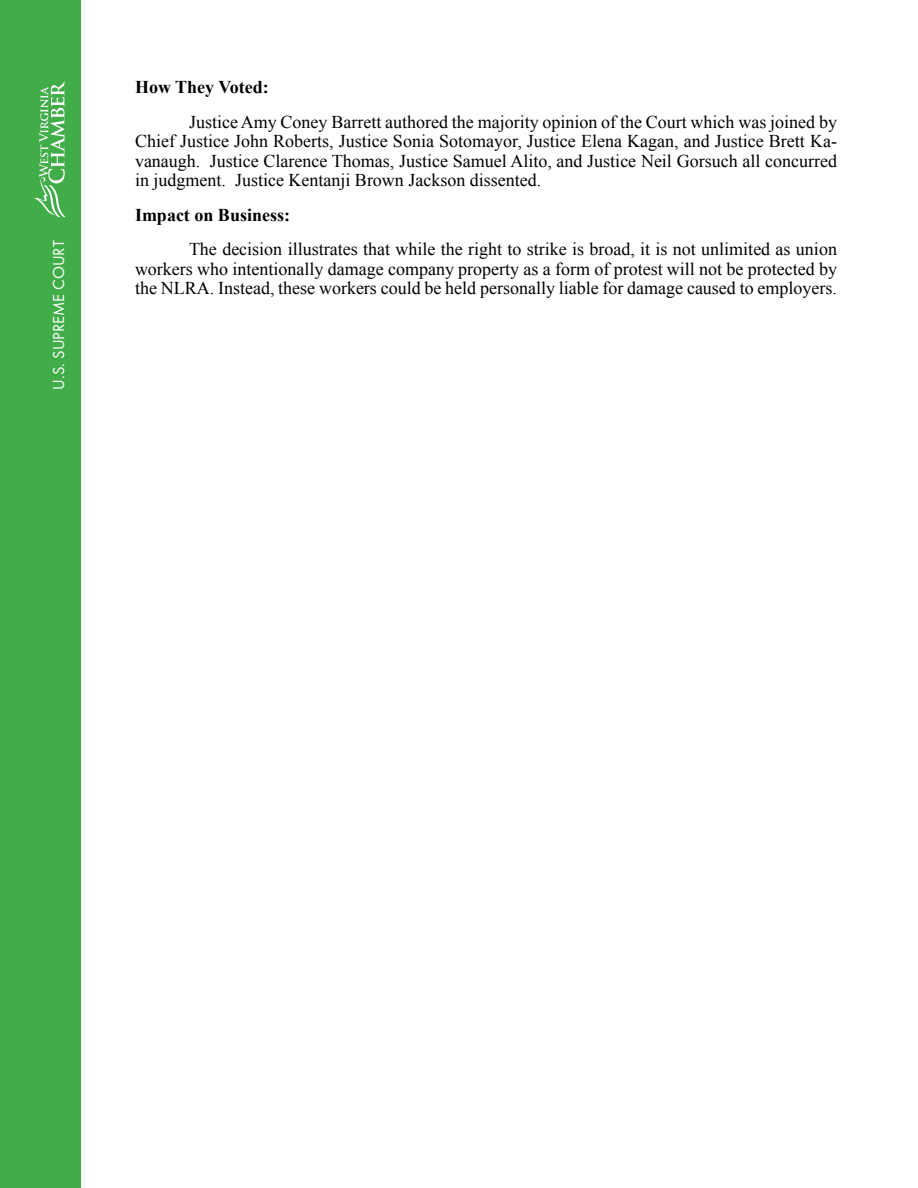
<style>
.page{position:relative;width:918px;height:1188px;background:#fff}
.page>*{position:absolute;margin:0;border:0;box-sizing:border-box;transform-origin:0 0}
.t1{font:18px/19.5px "Times New Roman";color:#000;text-align:justify}
.t2{font:700 18px "Times New Roman";color:#000}
.t3{font:16.5px "Futura PT";color:#fff}
</style>
<div class="page">
<div style="left:0;top:0;width:81px;height:1188px;background:#41ad49"></div>
<svg style="left:34px;top:81px;width:32px;height:136px"></svg>
<p class="t3" style="left:49px;top:390px;width:151px;rotate:-90deg">U.S. SUPREME COURT</p>
<p class="t2" style="left:135px;top:75px;width:135px">How They Voted:</p>
<p class="t1" style="left:135px;top:112px;width:704px;text-indent:54px">Justice Amy Coney Barrett authored the majority opinion of the Court which was joined by Chief Justice John Roberts, Justice Sonia Sotomayor, Justice Elena Kagan, and Justice Brett Ka&shy;vanaugh. Justice Clarence Thomas, Justice Samuel Alito, and Justice Neil Gorsuch all concurred in judgment. Justice Kentanji Brown Jackson dissented.</p>
<p class="t2" style="left:135px;top:203px;width:157px">Impact on Business:</p>
<p class="t1" style="left:135px;top:239px;width:704px;text-indent:54px">The decision illustrates that while the right to strike is broad, it is not unlimited as union workers who intentionally damage company property as a form of protest will not be protected by the NLRA. Instead, these workers could be held personally liable for damage caused to employers.</p>
</div>
